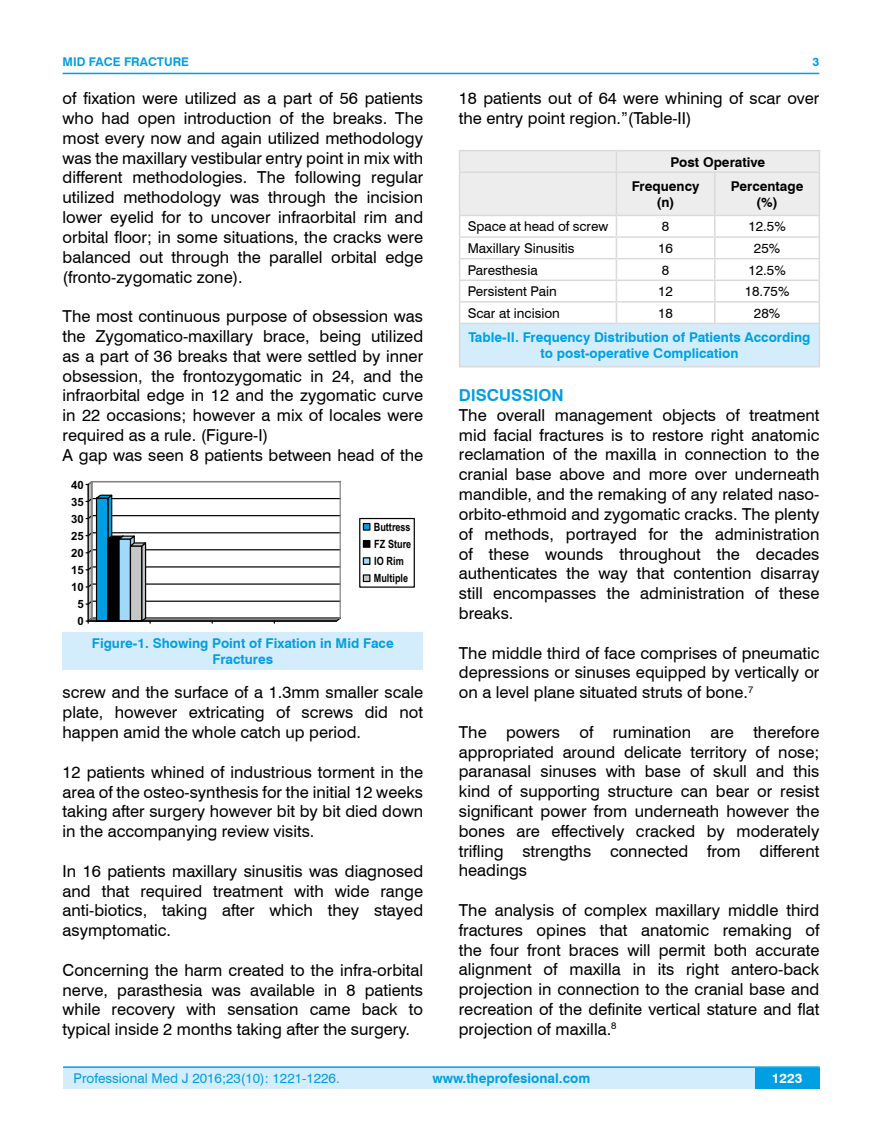
<style>
.page{position:relative;width:882px;height:1145px;background:#fff}
.page>*{position:absolute;margin:0;border:0;box-sizing:border-box;transform-origin:0 0}
.t1{font:16.5px/19.8px "Swiss 721 BT";color:#000;text-align:justify}
.t2{font:700 16.5px "Swiss 721 BT";color:#009fe3}
.t3{font:700 13.5px/16.2px "Swiss 721 BT";color:#009fe3;text-align:center}
.t4{font:13.5px "Swiss 721 BT";color:#000}
.t5{font:13.5px "Swiss 721 BT";color:#009fe3}
.t6{font:700 13.5px/24.3px "Swiss 721 BT";color:#000}
.t7{font:700 13.5px "Swiss 721 BT";color:#fff}
.t8{font:700 12px "Swiss 721 BT";color:#009fe3}
.t9{font:700 11.4px/17px "Arial";color:#000;scale:.8 1}
.t10{font:700 11.4px/17px "Arial";color:#000;text-align:center}
.s1{color:#fff}
</style>
<div class="page">
<div style="left:63px;top:1067px;width:756px;height:21px;background:#d4edfc"></div>
<hr style="left:63px;top:1066px;width:756px;height:2px;background:#009fe3">
<div style="left:754px;top:1068px;width:65px;height:20px;background:#009fe3"></div>
<hr style="left:63px;top:73px;width:756px;height:1px;background:#009fe3">
<div style="left:459px;top:323px;width:360px;height:44px;background:#d4edfc"></div>
<hr style="left:458px;top:150px;width:158px;height:1px;background:#dadada">
<hr style="left:458px;top:151px;width:2px;height:20px;background:#dadada">
<hr style="left:616px;top:150px;width:98px;height:1px;background:#dadada">
<hr style="left:714px;top:150px;width:105px;height:1px;background:#dadada">
<hr style="left:458px;top:171px;width:158px;height:2px;background:#dadada">
<hr style="left:458px;top:173px;width:2px;height:42px;background:#dadada">
<hr style="left:458px;top:215px;width:158px;height:1px;background:#dadada">
<hr style="left:458px;top:216px;width:2px;height:20px;background:#dadada">
<hr style="left:458px;top:236px;width:158px;height:2px;background:#dadada">
<hr style="left:458px;top:238px;width:2px;height:20px;background:#dadada">
<hr style="left:458px;top:258px;width:158px;height:1px;background:#dadada">
<hr style="left:458px;top:259px;width:2px;height:20px;background:#dadada">
<hr style="left:458px;top:279px;width:158px;height:2px;background:#dadada">
<hr style="left:458px;top:281px;width:2px;height:20px;background:#dadada">
<hr style="left:458px;top:301px;width:158px;height:2px;background:#dadada">
<hr style="left:458px;top:303px;width:2px;height:20px;background:#dadada">
<svg style="left:460px;top:151px;width:359px;height:172px"></svg>
<hr style="left:458px;top:323px;width:158px;height:1px;background:#dadada">
<hr style="left:458px;top:324px;width:2px;height:42px;background:#dadada">
<hr style="left:616px;top:323px;width:98px;height:1px;background:#dadada">
<hr style="left:714px;top:323px;width:105px;height:1px;background:#dadada">
<hr style="left:818px;top:324px;width:1px;height:42px;background:#dadada">
<hr style="left:458px;top:366px;width:158px;height:1px;background:#dadada">
<hr style="left:616px;top:366px;width:98px;height:1px;background:#dadada">
<hr style="left:714px;top:366px;width:105px;height:1px;background:#dadada">
<svg style="left:85px;top:481px;width:330px;height:143px"></svg>
<div style="left:362px;top:574px;width:8px;height:8px;border:1px solid #000"></div>
<div style="left:63px;top:631px;width:360px;height:38px;background:#d4edfc"></div>
<p class="t8" style="left:63px;top:53px;width:128px">MID FACE FRACTURE</p>
<p class="t1" style="left:63px;top:88px;width:362px">of fixation were utilized as a part of 56 patients who had open introduction of the breaks. The most every now and again utilized methodology was the maxillary vestibular entry point in mix with different methodologies. The following regular utilized methodology was through the incision lower eyelid for to uncover infraorbital rim and orbital floor; in some situations, the cracks were balanced out through the parallel orbital edge (fronto-zygomatic zone).</p>
<p class="t1" style="left:63px;top:306px;width:362px;text-align:left">The most continuous purpose of obsession was the Zygomatico-maxillary brace, being utilized as a part of 36 breaks that were settled by inner obsession, the frontozygomatic in 24, and the infraorbital edge in 12 and the zygomatic curve in 22 occasions; however a mix of locales were required as a rule. (Figure-I)<br>A gap was seen 8 patients between head of the</p>
<p class="t10" style="left:71px;top:476px;width:14px">40<br>35<br>30<br>25<br>20<br>15<br>10<br>5<br>0</p>
<p class="t9" style="left:373px;top:519px;width:48px">Buttress<br>FZ Sture<br>IO Rim<br>Multiple</p>
<p class="t3" style="left:92px;top:634px;width:303px">Figure-1. Showing Point of Fixation in Mid Face<br>Fractures</p>
<p class="t1" style="left:63px;top:682px;width:362px">screw and the surface of a 1.3mm smaller scale plate, however extricating of screws did not happen amid the whole catch up period.</p>
<p class="t1" style="left:63px;top:761px;width:362px">12 patients whined of industrious torment in the area of the osteo-synthesis for the initial 12 weeks taking after surgery however bit by bit died down in the accompanying review visits.</p>
<p class="t1" style="left:63px;top:860px;width:362px">In 16 patients maxillary sinusitis was diagnosed and that required treatment with wide range anti-biotics, taking after which they stayed asymptomatic.</p>
<p class="t1" style="left:63px;top:959px;width:362px">Concerning the harm created to the infra-orbital nerve, parasthesia was available in 8 patients while recovery with sensation came back to typical inside 2 months taking after the surgery.</p>
<p class="t8" style="left:812px;top:53px;width:8px">3</p>
<p class="t1" style="left:458px;top:88px;width:362px">18 patients out of 64 were whining of scar over the entry point region.”(Table-II)</p>
<p class="t6" style="left:631px;top:149px;width:135px;text-indent:39px">Post Operative<br>Frequency</p>
<p class="t6" style="left:656px;top:190px;width:20px">(n)</p>
<p class="t6" style="left:730px;top:177px;width:74px;line-height:16.2px;text-align:center">Percentage (%)</p>
<p class="t4" style="left:467px;top:217px;width:142px">Space at head of screw</p>
<p class="t4" style="left:661px;top:217px;width:9px">8</p>
<p class="t4" style="left:748px;top:217px;width:39px">12.5%</p>
<p class="t4" style="left:467px;top:239px;width:108px">Maxillary Sinusitis</p>
<p class="t4" style="left:657px;top:239px;width:16px">16</p>
<p class="t4" style="left:753px;top:239px;width:28px">25%</p>
<p class="t4" style="left:467px;top:260px;width:71px">Paresthesia</p>
<p class="t4" style="left:661px;top:260px;width:9px">8</p>
<p class="t4" style="left:748px;top:260px;width:39px">12.5%</p>
<p class="t4" style="left:467px;top:282px;width:90px">Persistent Pain</p>
<p class="t4" style="left:657px;top:282px;width:16px">12</p>
<p class="t4" style="left:744px;top:282px;width:46px">18.75%</p>
<p class="t4" style="left:467px;top:304px;width:94px">Scar at incision</p>
<p class="t4" style="left:657px;top:304px;width:16px">18</p>
<p class="t4" style="left:753px;top:304px;width:28px">28%</p>
<p class="t3" style="left:468px;top:329px;width:343px">Table-II. Frequency Distribution of Patients According to post-operative Complication</p>
<p class="t2" style="left:458px;top:384px;width:106px">DISCUSSION</p>
<p class="t1" style="left:458px;top:404px;width:362px">The overall management objects of treatment mid facial fractures is to restore right anatomic reclamation of the maxilla in connection to the cranial base above and more over underneath mandible, and the remaking of any related naso&shy;orbito-ethmoid and zygomatic cracks. The plenty of methods, portrayed for the administration of these wounds throughout the decades authenticates the way that contention disarray still encompasses the administration of these breaks.<span class="s1">”</span></p>
<p class="t1" style="left:458px;top:642px;width:362px">The middle third of face comprises of pneumatic depressions or sinuses equipped by vertically or on a level plane situated struts of bone.<sup>7</sup></p>
<p class="t1" style="left:458px;top:721px;width:362px">The powers of rumination are therefore appropriated around delicate territory of nose; paranasal sinuses with base of skull and this kind of supporting structure can bear or resist significant power from underneath however the bones are effectively cracked by moderately trifling strengths connected from different headings</p>
<p class="t1" style="left:458px;top:899px;width:362px">The analysis of complex maxillary middle third fractures opines that anatomic remaking of the four front braces will permit both accurate alignment of maxilla in its right antero-back projection in connection to the cranial base and recreation of the definite vertical stature and flat projection of maxilla.<sup>8</sup></p>
<p class="t5" style="left:74px;top:1069px;width:267px">Professional Med J 2016;23(10): 1221-1226.</p>
<p class="t3" style="left:432px;top:1069px;width:159px">www.theprofesional.com</p>
<p class="t7" style="left:771px;top:1069px;width:32px">1223</p>
</div>
